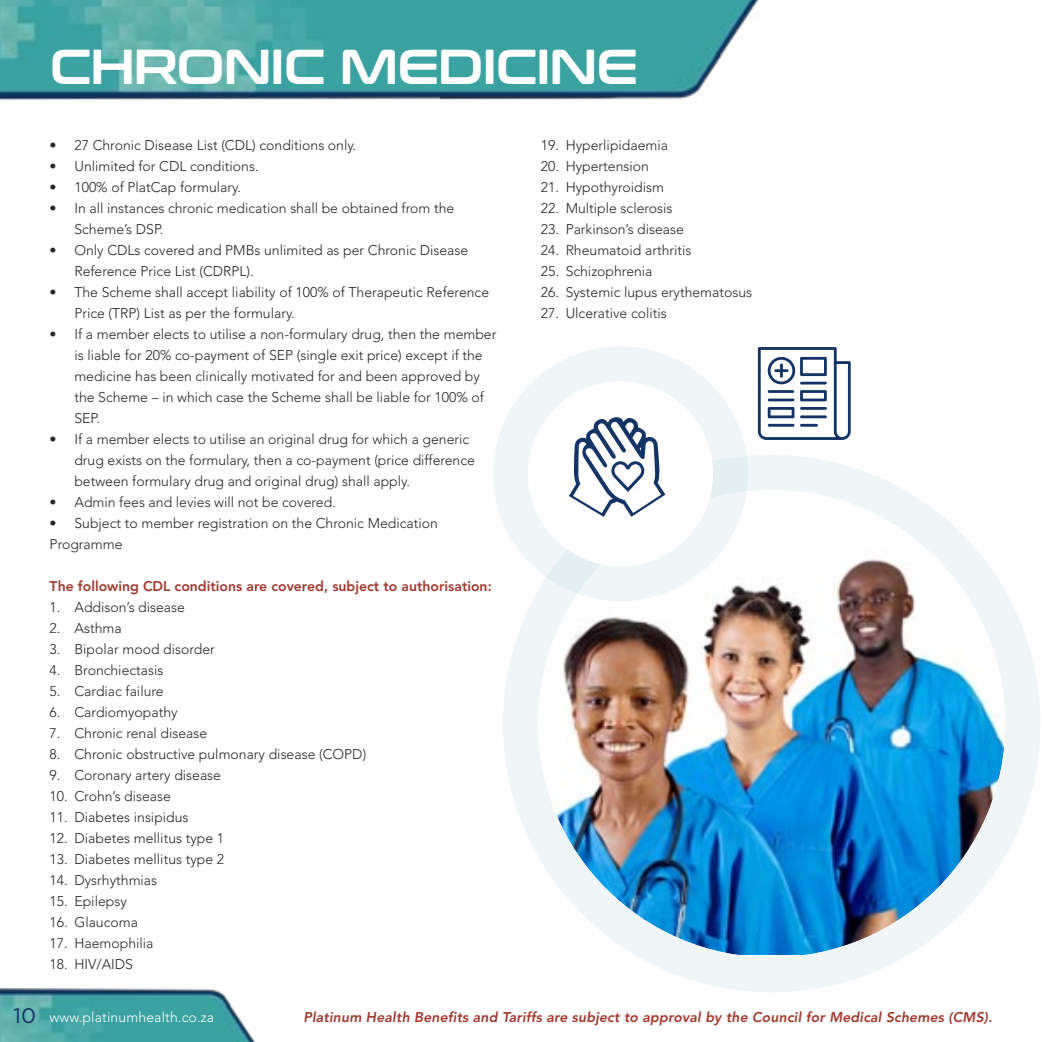
<style>
.page{position:relative;width:1042px;height:1042px;background:#fff}
.page>*{position:absolute;margin:0;border:0;box-sizing:border-box;transform-origin:0 0}
.t1{font:49px "Conthrax Sb";letter-spacing:-.02em;color:#fff}
.t2{font:21px "Gotham";color:#133465}
.t3{font:300 14px/21px "Avenir";color:#272526}
.t4{font:italic 800 14px "Avenir";letter-spacing:.01em;color:#a3372d}
.t5{font:800 14px "Avenir";color:#a3372d}
.t6{font:300 14px "Avenir";letter-spacing:.01em;color:#fff}
</style>
<div class="page">
<img style="left:0;top:988px;width:256px;height:54px">
<img style="left:0;top:0;width:440px;height:101px">
<img style="left:440px;top:0;width:319px;height:100px">
<img style="left:503px;top:455px;width:537px;height:537px">
<svg style="left:493px;top:346px;width:255px;height:255px"></svg>
<svg style="left:758px;top:347px;width:93px;height:93px"></svg>
<svg style="left:569px;top:417px;width:96px;height:100px"></svg>
<p class="t1" style="left:50px;top:47px;width:590px">CHRONIC MEDICINE</p>
<p class="t3" style="left:50px;top:136px;width:308px">• 27 Chronic Disease List (CDL) conditions only.</p>
<p class="t3" style="left:50px;top:157px;width:210px">• Unlimited for CDL conditions.</p>
<p class="t3" style="left:50px;top:178px;width:193px">• 100% of PlatCap formulary.</p>
<p class="t3" style="left:74px;top:199px;width:381px;text-indent:-25px">• In all instances chronic medication shall be obtained from the<br>Scheme’s DSP.</p>
<p class="t3" style="left:74px;top:241px;width:395px;text-indent:-25px">• Only CDLs covered and PMBs unlimited as per Chronic Disease<br>Reference Price List (CDRPL).</p>
<p class="t3" style="left:74px;top:283px;width:416px;text-indent:-25px">• The Scheme shall accept liability of 100% of Therapeutic Reference<br>Price (TRP) List as per the formulary.</p>
<p class="t3" style="left:74px;top:325px;width:423px;text-indent:-25px">• If a member elects to utilise a non-formulary drug, then the member is liable for 20% co-payment of SEP (single exit price) except if the medicine has been clinically motivated for and been approved by the Scheme – in which case the Scheme shall be liable for 100% of SEP.</p>
<p class="t3" style="left:74px;top:430px;width:402px;text-indent:-25px">• If a member elects to utilise an original drug for which a generic drug exists on the formulary, then a co-payment (price difference between formulary drug and original drug) shall apply.</p>
<p class="t3" style="left:50px;top:493px;width:288px">• Admin fees and levies will not be covered.</p>
<p class="t3" style="left:50px;top:514px;width:390px">• Subject to member registration on the Chronic Medication<br>Programme</p>
<p class="t5" style="left:50px;top:580px;width:444px">The following CDL conditions are covered, subject to authorisation:</p>
<p class="t3" style="left:50px;top:598px;width:137px">1. Addison’s disease</p>
<p class="t3" style="left:50px;top:619px;width:74px">2. Asthma</p>
<p class="t3" style="left:50px;top:640px;width:167px">3. Bipolar mood disorder</p>
<p class="t3" style="left:50px;top:661px;width:115px">4. Bronchiectasis</p>
<p class="t3" style="left:50px;top:682px;width:116px">5. Cardiac failure</p>
<p class="t3" style="left:50px;top:703px;width:130px">6. Cardiomyopathy</p>
<p class="t3" style="left:50px;top:724px;width:159px">7. Chronic renal disease</p>
<p class="t3" style="left:50px;top:745px;width:318px">8. Chronic obstructive pulmonary disease (COPD)</p>
<p class="t3" style="left:50px;top:766px;width:173px">9. Coronary artery disease</p>
<p class="t3" style="left:50px;top:787px;width:123px">10. Crohn’s disease</p>
<p class="t3" style="left:50px;top:808px;width:140px">11. Diabetes insipidus</p>
<p class="t3" style="left:50px;top:829px;width:176px">12. Diabetes mellitus type 1</p>
<p class="t3" style="left:50px;top:850px;width:176px">13. Diabetes mellitus type 2</p>
<p class="t3" style="left:50px;top:871px;width:109px">14. Dysrhythmias</p>
<p class="t3" style="left:50px;top:892px;width:79px">15. Epilepsy</p>
<p class="t3" style="left:50px;top:913px;width:90px">16. Glaucoma</p>
<p class="t3" style="left:50px;top:934px;width:105px">17. Haemophilia</p>
<p class="t3" style="left:50px;top:955px;width:85px">18. HIV/AIDS</p>
<p class="t3" style="left:541px;top:136px;width:129px">19. Hyperlipidaemia</p>
<p class="t3" style="left:541px;top:157px;width:110px">20. Hypertension</p>
<p class="t3" style="left:541px;top:178px;width:125px">21. Hypothyroidism</p>
<p class="t3" style="left:541px;top:199px;width:133px">22. Multiple sclerosis</p>
<p class="t3" style="left:541px;top:220px;width:145px">23. Parkinson’s disease</p>
<p class="t3" style="left:541px;top:241px;width:152px">24. Rheumatoid arthritis</p>
<p class="t3" style="left:541px;top:262px;width:113px">25. Schizophrenia</p>
<p class="t3" style="left:541px;top:283px;width:213px">26. Systemic lupus erythematosus</p>
<p class="t3" style="left:541px;top:304px;width:127px">27. Ulcerative colitis</p>
<p class="t2" style="left:14px;top:1008px;width:24px">10</p>
<p class="t6" style="left:50px;top:1011px;width:166px">www.platinumhealth.co.za</p>
<p class="t4" style="left:303px;top:1011px;width:690px">Platinum Health Benefits and Tariffs are subject to approval by the Council for Medical Schemes (CMS).</p>
</div>
